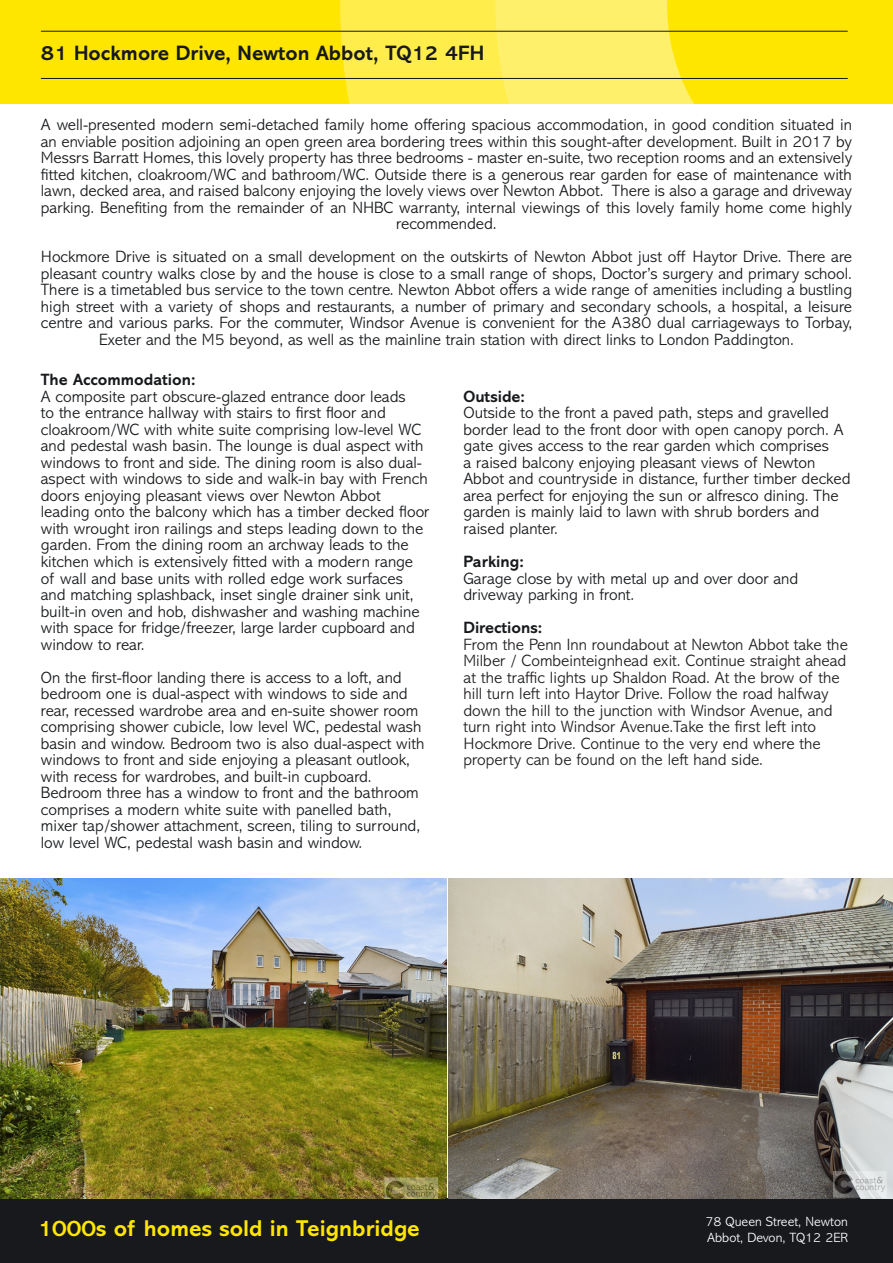
<style>
.page{position:relative;width:893px;height:1263px;background:#fff}
.page>*{position:absolute;margin:0;border:0;box-sizing:border-box;transform-origin:0 0}
.t1{font:700 23.1px "Abadi MT Std";color:#ffe601}
.t2{font:700 21px "Abadi MT Std";color:#17191c}
.t3{font:300 16.5px/16.5px "Abadi MT Std";color:#17191c}
.t4{font:300 16.5px/16.5px "Abadi MT Std";color:#231f20}
.t5{font:700 16.5px "Abadi MT Std";color:#17191c}
.t6{font:300 13.5px/16.5px "Abadi MT Std";color:#fff}
</style>
<div class="page">
<div style="left:0;top:0;width:893px;height:103px;background:#ffe601"></div>
<div style="left:340px;top:0;width:481px;height:103px;background:#ffed4c"></div>
<svg style="left:496px;top:0;width:325px;height:103px"></svg>
<div style="left:0;top:1198px;width:893px;height:65px;background:#17191c"></div>
<hr style="left:41px;top:31px;width:807px;height:1px;background:#17191c">
<hr style="left:41px;top:78px;width:807px;height:1px;background:#17191c">
<img style="left:0;top:878px;width:446px;height:320px">
<img style="left:449px;top:878px;width:444px;height:320px">
<p class="t2" style="left:41px;top:41px;width:445px">81 Hockmore Drive, Newton Abbot, TQ12 4FH</p>
<p class="t3" style="left:41px;top:117px;width:813px;text-align:center">A well-presented modern semi-detached family home offering spacious accommodation, in good condition situated in an enviable position adjoining an open green area bordering trees within this sought-after development. Built in 2017 by Messrs Barratt Homes, this lovely property has three bedrooms - master en-suite, two reception rooms and an extensively fitted kitchen, cloakroom/WC and bathroom/WC. Outside there is a generous rear garden for ease of maintenance with lawn, decked area, and raised balcony enjoying the lovely views over Newton Abbot. There is also a garage and driveway parking. Benefiting from the remainder of an NHBC warranty, internal viewings of this lovely family home come highly recommended.</p>
<p class="t3" style="left:41px;top:249px;width:813px;text-align:center">Hockmore Drive is situated on a small development on the outskirts of Newton Abbot just off Haytor Drive. There are pleasant country walks close by and the house is close to a small range of shops, Doctor’s surgery and primary school.<br>There is a timetabled bus service to the town centre. Newton Abbot offers a wide range of amenities including a bustling high street with a variety of shops and restaurants, a number of primary and secondary schools, a hospital, a leisure centre and various parks. For the commuter, Windsor Avenue is convenient for the A380 dual carriageways to Torbay, Exeter and the M5 beyond, as well as the mainline train station with direct links to London Paddington.</p>
<p class="t5" style="left:41px;top:370px;width:156px">The Accommodation:</p>
<p class="t3" style="left:41px;top:389px;width:390px">A composite part obscure-glazed entrance door leads<br>to the entrance hallway with stairs to first floor and cloakroom/WC with white suite comprising low-level WC and pedestal wash basin. The lounge is dual aspect with windows to front and side. The dining room is also dual&shy;aspect with windows to side and walk-in bay with French doors enjoying pleasant views over Newton Abbot leading onto the balcony which has a timber decked floor with wrought iron railings and steps leading down to the garden. From the dining room an archway leads to the kitchen which is extensively fitted with a modern range of wall and base units with rolled edge work surfaces and matching splashback, inset single drainer sink unit, built-in oven and hob, dishwasher and washing machine with space for fridge/freezer, large larder cupboard and window to rear.</p>
<p class="t3" style="left:41px;top:669px;width:385px">On the first-floor landing there is access to a loft, and bedroom one is dual-aspect with windows to side and rear, recessed wardrobe area and en-suite shower room comprising shower cubicle, low level WC, pedestal wash basin and window. Bedroom two is also dual-aspect with windows to front and side enjoying a pleasant outlook, with recess for wardrobes, and built-in cupboard.<br>Bedroom three has a window to front and the bathroom comprises a modern white suite with panelled bath, mixer tap/shower attachment, screen, tiling to surround, low level WC, pedestal wash basin and window.</p>
<p class="t5" style="left:463px;top:387px;width:63px">Outside:</p>
<p class="t3" style="left:463px;top:405px;width:388px">Outside to the front a paved path, steps and gravelled border lead to the front door with open canopy porch. A gate gives access to the rear garden which comprises<br>a raised balcony enjoying pleasant views of Newton Abbot and countryside in distance, further timber decked area perfect for enjoying the sun or alfresco dining. The garden is mainly laid to lawn with shrub borders and raised planter.</p>
<p class="t5" style="left:463px;top:552px;width:62px">Parking:</p>
<p class="t3" style="left:463px;top:570px;width:336px">Garage close by with metal up and over door and driveway parking in front.</p>
<p class="t5" style="left:463px;top:618px;width:80px">Directions:</p>
<p class="t4" style="left:463px;top:636px;width:386px">From the Penn Inn roundabout at Newton Abbot take the Milber / Combeinteignhead exit. Continue straight ahead at the traffic lights up Shaldon Road. At the brow of the hill turn left into Haytor Drive. Follow the road halfway down the hill to the junction with Windsor Avenue, and turn right into Windsor Avenue.Take the first left into Hockmore Drive. Continue to the very end where the property can be found on the left hand side.</p>
<p class="t1" style="left:38px;top:1215px;width:383px">1000s of homes sold in Teignbridge</p>
<p class="t6" style="left:706px;top:1213px;width:144px">78 Queen Street, Newton<br>Abbot, Devon, TQ12 2ER</p>
</div>
